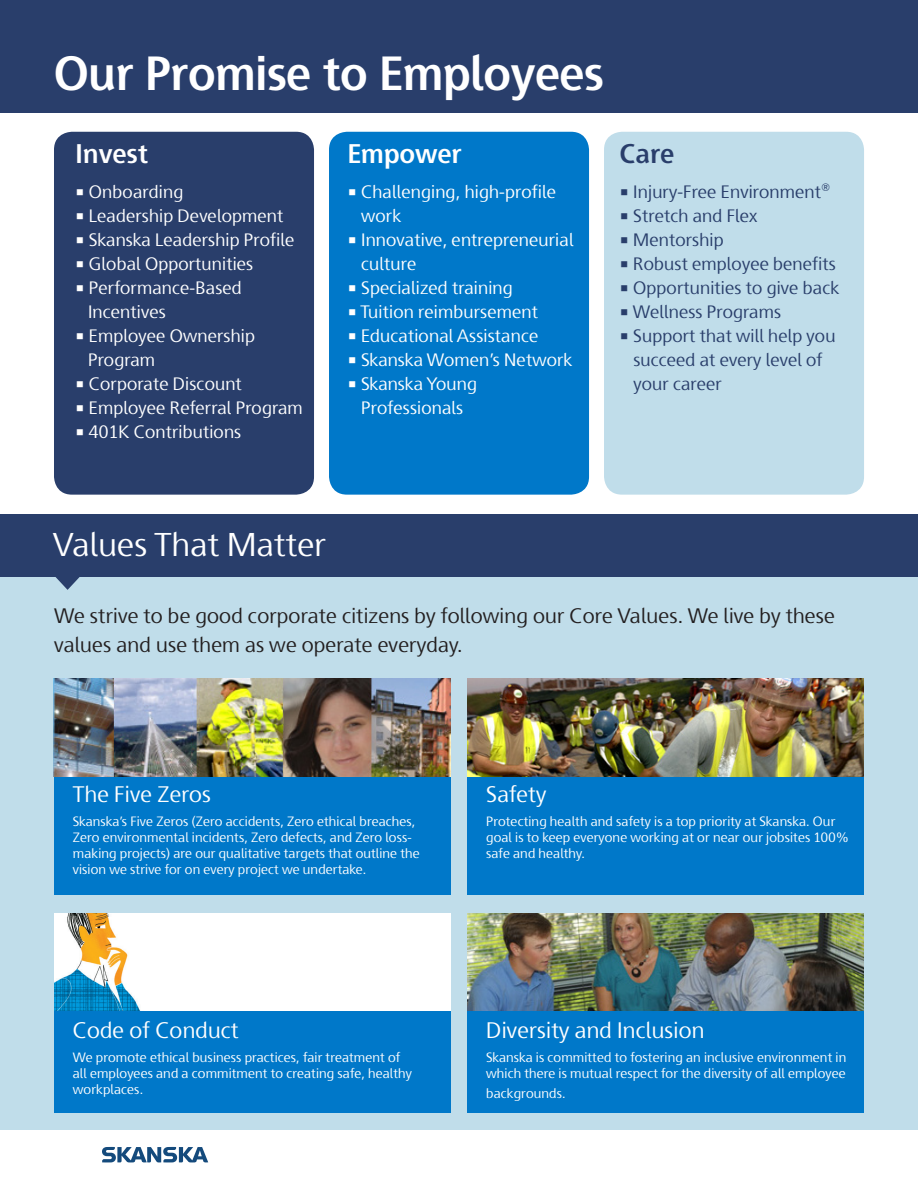
<style>
.page{position:relative;width:918px;height:1188px;background:#fff}
.page>*{position:absolute;margin:0;border:0;box-sizing:border-box;transform-origin:0 0}
.t1{font:700 48px "Skanska Sans Pro";color:#fff}
.t2{font:33px "Skanska Sans Pro";letter-spacing:.01em;color:#fff}
.t3{font:700 27px "Skanska Sans Pro";letter-spacing:.01em;color:#fff}
.t4{font:700 27px "Skanska Sans Pro";color:#293e6b}
.t5{font:22.5px "Skanska Sans Pro";letter-spacing:.01em;color:#fff}
.Body{font:21px/28.5px "Skanska Sans Pro";letter-spacing:.01em;color:#231f20}
.t6{font:18px/24px "Skanska Sans Pro";letter-spacing:.01em;color:#fff}
.t7{font:18px/24px "Skanska Sans Pro";letter-spacing:.01em;color:#293e6b}
.t8{font:13.5px/16.2px "Skanska Sans Pro";letter-spacing:.01em;color:#fff}
</style>
<div class="page">
<svg style="left:102px;top:1147px;width:106px;height:16px"></svg>
<div style="left:0;top:515px;width:918px;height:615px;background:#c0ddea"></div>
<div style="left:0;top:515px;width:918px;height:62px;background:#293e6b"></div>
<div style="left:0;top:0;width:918px;height:112px;background:#293e6b"></div>
<svg style="left:55px;top:577px;width:25px;height:13px"></svg>
<div style="left:54px;top:695px;width:397px;height:200px;background:#0078c9"></div>
<div style="left:54px;top:913px;width:397px;height:200px;background:#0078c9"></div>
<div style="left:467px;top:695px;width:397px;height:200px;background:#0078c9"></div>
<div style="left:467px;top:913px;width:397px;height:200px;background:#0078c9"></div>
<img style="left:54px;top:679px;width:396px;height:97px">
<div style="left:54px;top:913px;width:396px;height:98px;background:#fff"></div>
<img style="left:54px;top:913px;width:87px;height:98px">
<img style="left:467px;top:679px;width:397px;height:97px">
<img style="left:467px;top:913px;width:397px;height:98px">
<div style="left:54px;top:132px;width:260px;height:363px;background:#293e6b;border-radius:18px"></div>
<div style="left:329px;top:132px;width:260px;height:363px;background:#0078c9;border-radius:18px"></div>
<div style="left:604px;top:132px;width:260px;height:363px;background:#c0ddea;border-radius:18px"></div>
<p class="t1" style="left:54px;top:45px;width:551px">Our Promise to Employees</p>
<p class="t3" style="left:76px;top:138px;width:74px">Invest</p>
<p class="t6" style="left:76px;top:180px;width:109px">• Onboarding</p>
<p class="t6" style="left:76px;top:204px;width:209px">• Leadership Development</p>
<p class="t6" style="left:76px;top:228px;width:220px">• Skanska Leadership Profile</p>
<p class="t6" style="left:76px;top:252px;width:179px">• Global Opportunities</p>
<p class="t6" style="left:76px;top:276px;width:168px">• Performance-Based</p>
<p class="t6" style="left:88px;top:300px;width:79px">Incentives</p>
<p class="t6" style="left:76px;top:324px;width:181px">• Employee Ownership</p>
<p class="t6" style="left:88px;top:348px;width:69px">Program</p>
<p class="t6" style="left:76px;top:372px;width:168px">• Corporate Discount</p>
<p class="t6" style="left:76px;top:396px;width:229px">• Employee Referral Program</p>
<p class="t6" style="left:76px;top:420px;width:167px">• 401K Contributions</p>
<p class="t3" style="left:348px;top:138px;width:116px">Empower</p>
<p class="t4" style="left:620px;top:138px;width:56px">Care</p>
<p class="t6" style="left:361px;top:180px;width:196px;text-indent:-14px">• Challenging, high-profile work</p>
<p class="t6" style="left:361px;top:228px;width:214px;text-indent:-14px">• Innovative, entrepreneurial culture</p>
<p class="t6" style="left:348px;top:276px;width:167px">• Specialized training</p>
<p class="t6" style="left:348px;top:300px;width:192px">• Tuition reimbursement</p>
<p class="t6" style="left:348px;top:324px;width:192px">• Educational Assistance</p>
<p class="t6" style="left:348px;top:348px;width:226px">• Skanska Women’s Network</p>
<p class="t6" style="left:348px;top:372px;width:131px;text-align:center">• Skanska Young<br>Professionals</p>
<p class="t7" style="left:620px;top:180px;width:212px">• Injury-Free Environment®</p>
<p class="t7" style="left:620px;top:204px;width:139px">• Stretch and Flex</p>
<p class="t7" style="left:620px;top:228px;width:105px">• Mentorship</p>
<p class="t7" style="left:620px;top:252px;width:218px">• Robust employee benefits</p>
<p class="t7" style="left:620px;top:276px;width:221px">• Opportunities to give back</p>
<p class="t7" style="left:620px;top:300px;width:163px">• Wellness Programs</p>
<p class="t7" style="left:633px;top:324px;width:204px;text-indent:-14px">• Support that will help you succeed at every level of your career</p>
<p class="t2" style="left:53px;top:526px;width:275px">Values That Matter</p>
<p class="Body" style="left:54px;top:602px;width:782px">We strive to be good corporate citizens by following our Core Values. We live by these values and use them as we operate everyday.</p>
<p class="t5" style="left:73px;top:781px;width:140px">The Five Zeros</p>
<p class="t8" style="left:73px;top:813px;width:348px">Skanska’s Five Zeros (Zero accidents, Zero ethical breaches, Zero environmental incidents, Zero defects, and Zero loss&shy;making projects) are our qualitative targets that outline the vision we strive for on every project we undertake.</p>
<p class="t5" style="left:73px;top:1017px;width:167px">Code of Conduct</p>
<p class="t8" style="left:73px;top:1049px;width:341px">We promote ethical business practices, fair treatment of all employees and a commitment to creating safe, healthy workplaces.</p>
<p class="t5" style="left:486px;top:781px;width:62px">Safety</p>
<p class="t8" style="left:486px;top:813px;width:364px">Protecting health and safety is a top priority at Skanska. Our goal is to keep everyone working at or near our jobsites 100% safe and healthy.</p>
<p class="t5" style="left:486px;top:1017px;width:220px">Diversity and Inclusion</p>
<p class="t8" style="left:486px;top:1049px;width:362px">Skanska is committed to fostering an inclusive environment in which there is mutual respect for the diversity of all employee</p>
<p class="t8" style="left:486px;top:1085px;width:81px">backgrounds.</p>
</div>
